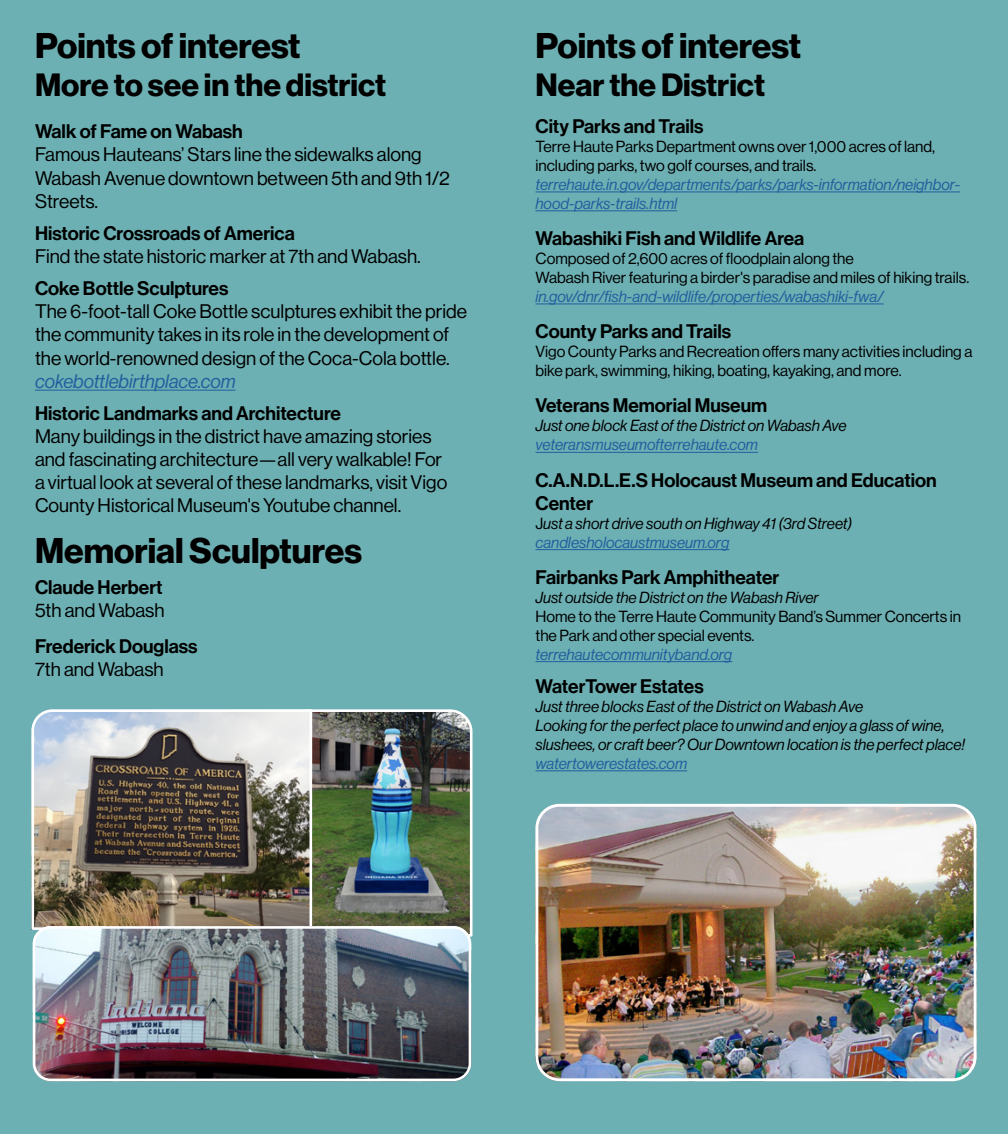
<style>
.page{position:relative;width:1008px;height:1134px;background:#6db0b3}
.page>*{position:absolute;margin:0;border:0;box-sizing:border-box;transform-origin:0 0}
.t1{font:35px "N Haas Grotesk DS Pro 75 Bd";color:#000}
.t2{font:31.5px "N Haas Grotesk DS Pro 75 Bd";color:#000}
.t3{font:19.25px/23.1px "N Haas Grotesk DS Pro 55 Rg";color:#000}
.t4{font:19.25px/23.1px "N Haas Grotesk DS Pro 65 Md";color:#000}
.t5{font:19.25px "N Haas Grotesk DS Pro 56 It";color:#215e9e}
.t6{font:15.75px/18.9px "N Haas Grotesk DS Pro 55 Rg";color:#000}
.t7{font:15.75px/18.9px "N Haas Grotesk DS Pro 56 It";color:#000}
.t8{font:15.75px/18.9px "N Haas Grotesk DS Pro 56 It";color:#215e9e}
.s1{font-family:"N Haas Grotesk DS Pro 55 Rg"}
.s2{color:#215e9e}
</style>
<div class="page">
<hr style="left:35px;top:390px;width:201px;height:1px;background:#215e9e">
<hr style="left:536px;top:192px;width:424px;height:1px;background:#215e9e">
<hr style="left:536px;top:211px;width:141px;height:1px;background:#215e9e">
<hr style="left:536px;top:304px;width:348px;height:1px;background:#215e9e">
<hr style="left:536px;top:452px;width:222px;height:1px;background:#215e9e">
<hr style="left:536px;top:549px;width:193px;height:1px;background:#215e9e">
<hr style="left:536px;top:661px;width:196px;height:1px;background:#215e9e">
<hr style="left:536px;top:771px;width:151px;height:1px;background:#215e9e">
<img style="left:539px;top:804px;width:437px;height:277px">
<div style="left:535px;top:804px;width:441px;height:277px;border:3px solid #fff;border-radius:23px"></div>
<img style="left:313px;top:709px;width:160px;height:228px">
<img style="left:31px;top:709px;width:282px;height:221px">
<img style="left:33px;top:926px;width:438px;height:155px">
<div style="left:33px;top:926px;width:438px;height:155px;border:3px solid #fff;border-radius:17px"></div>
<h1 class="t1" style="left:35px;top:26px;width:267px">Points of interest</h1>
<h2 class="t2" style="left:35px;top:67px;width:353px">More to see in the district</h2>
<p class="t4" style="left:35px;top:120px;width:209px">Walk of Fame on Wabash</p>
<p class="t3" style="left:35px;top:143px;width:416px">Famous Hauteans’ Stars line the sidewalks along<br>Wabash Avenue downtown between 5th and 9th 1/2<br>Streets.</p>
<p class="t4" style="left:35px;top:222px;width:261px">Historic Crossroads of America</p>
<p class="t3" style="left:35px;top:245px;width:387px">Find the state historic marker at 7th and Wabash.</p>
<p class="t4" style="left:35px;top:277px;width:195px">Coke Bottle Sculptures</p>
<p class="t3" style="left:35px;top:300px;width:434px">The 6-foot-tall Coke Bottle sculptures exhibit the pride the community takes in its role in the development of the world-renowned design of the Coca-Cola bottle.</p>
<p class="t5" style="left:35px;top:370px;width:202px">cokebottlebirthplace.com</p>
<p class="t4" style="left:35px;top:402px;width:308px">Historic Landmarks and Architecture</p>
<p class="t3" style="left:35px;top:425px;width:414px">Many buildings in the district have amazing stories and fascinating architecture—all very walkable! For a virtual look at several of these landmarks, visit Vigo County Historical Museum's Youtube channel.</p>
<h1 class="t1" style="left:35px;top:531px;width:329px">Memorial Sculptures</h1>
<p class="t4" style="left:35px;top:576px;width:129px">Claude Herbert</p>
<p class="t3" style="left:35px;top:599px;width:131px">5th and Wabash</p>
<p class="t4" style="left:35px;top:635px;width:164px">Frederick Douglass</p>
<p class="t3" style="left:35px;top:658px;width:130px">7th and Wabash</p>
<h1 class="t1" style="left:536px;top:26px;width:267px">Points of interest</h1>
<h2 class="t2" style="left:536px;top:67px;width:231px">Near the District</h2>
<p class="t4" style="left:536px;top:115px;width:170px">City Parks and Trails</p>
<p class="t6" style="left:536px;top:137px;width:401px">Terre Haute Parks Department owns over 1,000 acres of land, including parks, two golf courses, and trails.</p>
<p class="t8" style="left:536px;top:175px;width:426px">terrehaute.in.gov/departments/parks/parks-information/neighbor&shy;hood-parks-trails.html</p>
<p class="t4" style="left:536px;top:227px;width:270px">Wabashiki Fish and Wildlife Area</p>
<p class="t6" style="left:536px;top:249px;width:435px">Composed of 2,600 acres of floodplain along the<br>Wabash River featuring a birder's paradise and miles of hiking trails.</p>
<p class="t8" style="left:536px;top:287px;width:350px">in.gov/dnr/fish-and-wildlife/properties/wabashiki-fwa/</p>
<p class="t4" style="left:536px;top:320px;width:197px">County Parks and Trails</p>
<p class="t6" style="left:536px;top:342px;width:438px">Vigo County Parks and Recreation offers many activities including a bike park, swimming, hiking, boating, kayaking, and more.</p>
<p class="t4" style="left:536px;top:394px;width:233px">Veterans Memorial Museum</p>
<p class="t7" style="left:536px;top:416px;width:313px">Just one block East of the District on Wabash Ave</p>
<p class="t8" style="left:536px;top:435px;width:224px">veteransmuseumofterrehaute.com</p>
<p class="t4" style="left:536px;top:469px;width:403px">C.A.N.D.L.E.S Holocaust Museum and Education<br>Center</p>
<p class="t7" style="left:536px;top:514px;width:318px"><span class="s1">J</span>ust a short drive south on Highway 41 (3rd Street) <span class="s2">candlesholocaustmuseum.org</span></p>
<p class="t4" style="left:536px;top:566px;width:245px">Fairbanks Park Amphitheater</p>
<p class="t7" style="left:536px;top:588px;width:285px">Just outside the District on the Wabash River</p>
<p class="t6" style="left:536px;top:607px;width:427px">Home to the Terre Haute Community Band’s Summer Concerts in the Park and other special events.</p>
<p class="t8" style="left:536px;top:645px;width:198px">terrehautecommunityband.org</p>
<p class="t4" style="left:536px;top:675px;width:170px">WaterTower Estates</p>
<p class="t7" style="left:536px;top:697px;width:431px">Just three blocks East of the District on Wabash Ave<br>Looking for the perfect place to unwind and enjoy a glass of wine, slushees, or craft beer? Our Downtown location is the perfect place!</p>
<p class="t8" style="left:536px;top:754px;width:153px">watertowerestates.com</p>
</div>
